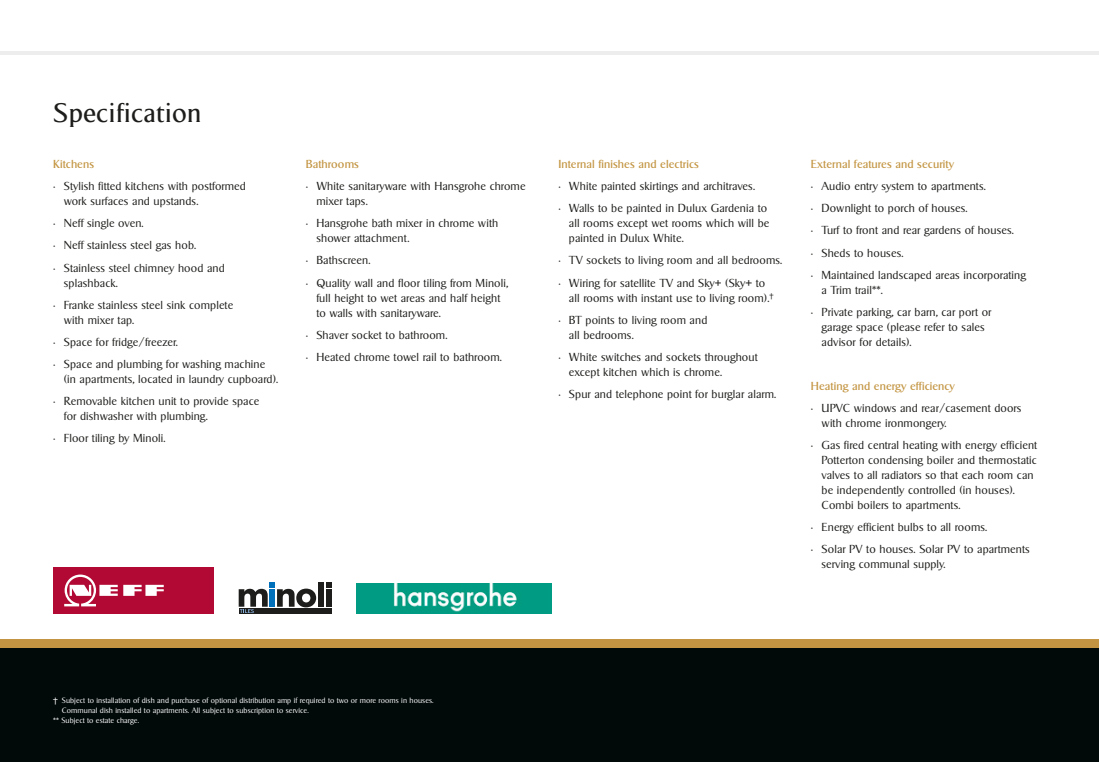
<style>
.page{position:relative;width:1099px;height:762px;background:#fff}
.page>*{position:absolute;margin:0;border:0;box-sizing:border-box;transform-origin:0 0}
.t1{font:25px "Mylius";color:#1d1d1b}
.t2{font:300 11.25px/15px "Sigvar Serial";letter-spacing:.01em;color:#1d1d1b;scale:1.05 1}
.t3{font:11.25px "Sigvar Serial";letter-spacing:.01em;color:#c39542;scale:1.05 1}
.t4{font:300 7.5px "Sigvar Serial";letter-spacing:.01em;color:#fff;scale:1.05 1}
</style>
<div class="page">
<div style="left:0;top:647px;width:1098px;height:115px;background:#020a09"></div>
<div style="left:0;top:639px;width:1098px;height:8px;background:#c39542"></div>
<img style="left:356px;top:584px;width:195px;height:30px">
<hr style="left:0;top:51px;width:1098px;height:4px;background:#ededed">
<div style="left:318px;top:582px;width:6px;height:25px;background:#1d1d1b"></div>
<div style="left:326px;top:589px;width:5px;height:18px;background:#1d1d1b"></div>
<svg style="left:326px;top:582px;width:5px;height:6px"></svg>
<div style="left:239px;top:608px;width:92px;height:6px;background:#1d1d1b"></div>
<svg style="left:239px;top:582px;width:77px;height:31px"></svg>
<div style="left:53px;top:567px;width:161px;height:47px;background:#b10933"></div>
<svg style="left:64px;top:574px;width:100px;height:32px"></svg>
<h1 class="t1" style="left:53px;top:99px;width:150px">Specification</h1>
<p class="t3" style="left:53px;top:158px;width:41px">Kitchens</p>
<p class="t2" style="left:64px;top:179px;width:175px;text-indent:-11px">• Stylish fitted kitchens with postformed work surfaces and upstands.</p>
<p class="t2" style="left:53px;top:216px;width:88px">• Neff single oven.</p>
<p class="t2" style="left:53px;top:238px;width:138px">• Neff stainless steel gas hob.</p>
<p class="t2" style="left:64px;top:260px;width:155px;text-indent:-11px">• Stainless steel chimney hood and splashback.</p>
<p class="t2" style="left:64px;top:297px;width:163px;text-indent:-11px">• Franke stainless steel sink complete with mixer tap.</p>
<p class="t2" style="left:53px;top:334px;width:120px">• Space for fridge/freezer.</p>
<p class="t2" style="left:64px;top:356px;width:206px;text-indent:-11px">• Space and plumbing for washing machine (in apartments, located in laundry cupboard).</p>
<p class="t2" style="left:64px;top:393px;width:188px;text-indent:-11px">• Removable kitchen unit to provide space for dishwasher with plumbing.</p>
<p class="t2" style="left:53px;top:430px;width:109px">• Floor tiling by Minoli.</p>
<p class="t3" style="left:306px;top:158px;width:52px">Bathrooms</p>
<p class="t2" style="left:316px;top:179px;width:201px;text-indent:-11px">• White sanitaryware with Hansgrohe chrome mixer taps.</p>
<p class="t2" style="left:316px;top:216px;width:175px;text-indent:-11px">• Hansgrohe bath mixer in chrome with shower attachment.</p>
<p class="t2" style="left:306px;top:253px;width:63px">• Bathscreen.</p>
<p class="t2" style="left:316px;top:275px;width:184px;text-indent:-11px">• Quality wall and floor tiling from Minoli, full height to wet areas and half height to walls with sanitaryware.</p>
<p class="t2" style="left:306px;top:327px;width:136px">• Shaver socket to bathroom.</p>
<p class="t2" style="left:306px;top:349px;width:188px">• Heated chrome towel rail to bathroom.</p>
<p class="t3" style="left:558px;top:158px;width:135px">Internal finishes and electrics</p>
<p class="t2" style="left:558px;top:179px;width:189px">• White painted skirtings and architraves.</p>
<p class="t2" style="left:569px;top:201px;width:192px;text-indent:-11px">• Walls to be painted in Dulux Gardenia to all rooms except wet rooms which will be painted in Dulux White.</p>
<p class="t2" style="left:558px;top:253px;width:215px">• TV sockets to living room and all bedrooms.</p>
<p class="t2" style="left:569px;top:275px;width:196px;text-indent:-11px">• Wiring for satellite TV and Sky+ (Sky+ to all rooms with instant use to living room).<sup>†</sup></p>
<p class="t2" style="left:569px;top:312px;width:133px;text-indent:-11px">• BT points to living room and all bedrooms.</p>
<p class="t2" style="left:569px;top:349px;width:181px;text-indent:-11px">• White switches and sockets throughout except kitchen which is chrome.</p>
<p class="t2" style="left:558px;top:386px;width:209px">• Spur and telephone point for burglar alarm.</p>
<p class="t3" style="left:811px;top:158px;width:138px">External features and security</p>
<p class="t2" style="left:811px;top:179px;width:168px">• Audio entry system to apartments.</p>
<p class="t2" style="left:811px;top:201px;width:151px">• Downlight to porch of houses.</p>
<p class="t2" style="left:811px;top:223px;width:195px">• Turf to front and rear gardens of houses.</p>
<p class="t2" style="left:811px;top:245px;width:90px">• Sheds to houses.</p>
<p class="t2" style="left:821px;top:267px;width:196px;text-indent:-11px">• Maintained landscaped areas incorporating a Trim trail**.</p>
<p class="t2" style="left:821px;top:304px;width:163px;text-indent:-11px">• Private parking, car barn, car port or garage space (please refer to sales advisor for details).</p>
<p class="t3" style="left:811px;top:379px;width:139px">Heating and energy efficiency</p>
<p class="t2" style="left:821px;top:400px;width:192px;text-indent:-11px">• UPVC windows and rear/casement doors with chrome ironmongery.</p>
<p class="t2" style="left:821px;top:438px;width:207px;text-indent:-11px">• Gas fired central heating with energy efficient Potterton condensing boiler and thermostatic valves to all radiators so that each room can be independently controlled (in houses).<br>Combi boilers to apartments.</p>
<p class="t2" style="left:811px;top:520px;width:169px">• Energy efficient bulbs to all rooms.</p>
<p class="t2" style="left:821px;top:542px;width:200px;text-indent:-11px">• Solar PV to houses. Solar PV to apartments serving communal supply.</p>
<p class="t4" style="left:53px;top:695px;width:364px">† Subject to installation of dish and purchase of optional distribution amp if required to two or more rooms in houses.</p>
<p class="t4" style="left:62px;top:705px;width:236px">Communal dish installed to apartments. All subject to subscription to service.</p>
<p class="t4" style="left:53px;top:715px;width:83px">** Subject to estate charge.</p>
</div>
